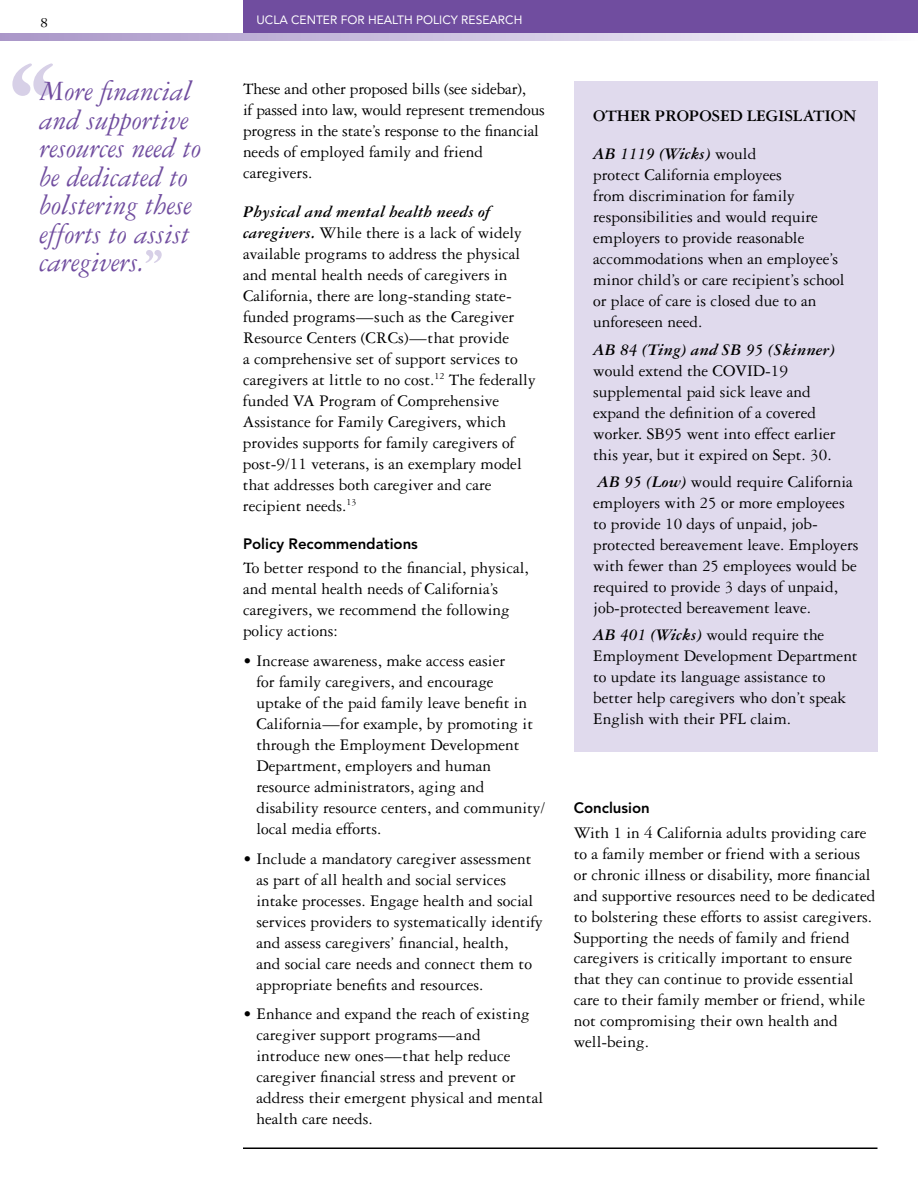
<style>
.page{position:relative;width:918px;height:1188px;background:#fff}
.page>*{position:absolute;margin:0;border:0;box-sizing:border-box;transform-origin:0 0}
.t1{font:700 150px "Garamond Three";color:#d7d0e7}
.t2{font:italic 30px/28.5px "Garamond Three";color:#704d9f}
.Text_2{font:17.25px/21px "Garamond Three";color:#000}
.Boxed_Copy{font:17.25px/21px "Garamond Three";color:#000}
.Boxed_Copy-2{font:700 17.25px "Garamond Three";letter-spacing:-.01em;color:#000}
.Subheads_2{font:800 15px "Avenir";color:#000}
.t3{font:15px "Garamond Three";color:#000}
.t4{font:12px "Avenir";color:#fff}
.s1{font-weight:700;font-style:normal;font-size:60px;color:#d7d0e7}
.s2{font-weight:700;font-style:italic}
</style>
<div class="page">
<div style="left:243px;top:0;width:675px;height:36px;background:#704d9f"></div>
<svg style="left:0;top:34px;width:918px;height:6px;background:#d0c6e1"></svg>
<hr style="left:243px;top:1148px;width:635px;height:1px;background:#000">
<div style="left:574px;top:81px;width:304px;height:671px;background:#e0daed"></div>
<p class="t3" style="left:40px;top:14px;width:9px">8</p>
<p class="t4" style="left:256px;top:13px;width:267px">UCLA CENTER FOR HEALTH POLICY RESEARCH</p>
<h1 class="t1" style="left:6px;top:29px;width:56px">‘‘</h1>
<h2 class="t2" style="left:39px;top:77px;width:163px">More financial and supportive resources need to be dedicated to bolstering these efforts to assist caregivers.<span class="s1">’’</span></h2>
<p class="Text_2" style="left:243px;top:79px;width:303px">These and other proposed bills (see sidebar),<br>if passed into law, would represent tremendous progress in the state’s response to the financial needs of employed family and friend caregivers.</p>
<p class="Text_2" style="left:243px;top:201px;width:294px"><span class="s2">Physical and mental health needs of caregivers.</span> While there is a lack of widely available programs to address the physical and mental health needs of caregivers in California, there are long-standing state&shy;funded programs—such as the Caregiver Resource Centers (CRCs)—that provide<br>a comprehensive set of support services to caregivers at little to no cost.<sup>12</sup> The federally funded VA Program of Comprehensive Assistance for Family Caregivers, which provides supports for family caregivers of post-9/11 veterans, is an exemplary model that addresses both caregiver and care recipient needs.<sup>13</sup></p>
<h3 class="Subheads_2" style="left:243px;top:535px;width:176px">Policy Recommendations</h3>
<p class="Text_2" style="left:243px;top:557px;width:287px">To better respond to the financial, physical, and mental health needs of California’s caregivers, we recommend the following policy actions:</p>
<p class="Text_2" style="left:256px;top:650px;width:290px;text-indent:-14px">• Increase awareness, make access easier<br>for family caregivers, and encourage<br>uptake of the paid family leave benefit in California—for example, by promoting it through the Employment Development Department, employers and human resource administrators, aging and disability resource centers, and community/ local media efforts.</p>
<p class="Text_2" style="left:256px;top:848px;width:288px;text-indent:-14px">• Include a mandatory caregiver assessment as part of all health and social services intake processes. Engage health and social services providers to systematically identify and assess caregivers’ financial, health,<br>and social care needs and connect them to appropriate benefits and resources.</p>
<p class="Text_2" style="left:256px;top:1003px;width:288px;text-indent:-14px">• Enhance and expand the reach of existing caregiver support programs—and introduce new ones—that help reduce caregiver financial stress and prevent or address their emergent physical and mental health care needs.</p>
<p class="Boxed_Copy-2" style="left:593px;top:107px;width:265px">OTHER PROPOSED LEGISLATION</p>
<p class="Boxed_Copy" style="left:593px;top:143px;width:253px"><span class="s2">AB 1119 (Wicks)</span> would<br>protect California employees<br>from discrimination for family responsibilities and would require employers to provide reasonable accommodations when an employee’s minor child’s or care recipient’s school or place of care is closed due to an unforeseen need.</p>
<p class="Boxed_Copy" style="left:593px;top:339px;width:244px"><span class="s2">AB 84 (Ting) and SB 95 (Skinner) </span>would extend the COVID-19 supplemental paid sick leave and expand the definition of a covered worker. SB95 went into effect earlier this year, but it expired on Sept. 30.</p>
<p class="Boxed_Copy" style="left:593px;top:471px;width:267px"><span class="s2">AB 95 (Low)</span> would require California employers with 25 or more employees to provide 10 days of unpaid, job&shy;protected bereavement leave. Employers with fewer than 25 employees would be required to provide 3 days of unpaid, job-protected bereavement leave.</p>
<p class="Boxed_Copy" style="left:593px;top:625px;width:266px"><span class="s2">AB 401 (Wicks)</span> would require the Employment Development Department to update its language assistance to better help caregivers who don’t speak English with their PFL claim.</p>
<h3 class="Subheads_2" style="left:574px;top:799px;width:78px">Conclusion</h3>
<p class="Text_2" style="left:574px;top:822px;width:303px">With 1 in 4 California adults providing care to a family member or friend with a serious or chronic illness or disability, more financial and supportive resources need to be dedicated to bolstering these efforts to assist caregivers.<br>Supporting the needs of family and friend caregivers is critically important to ensure that they can continue to provide essential care to their family member or friend, while not compromising their own health and well-being.</p>
</div>
